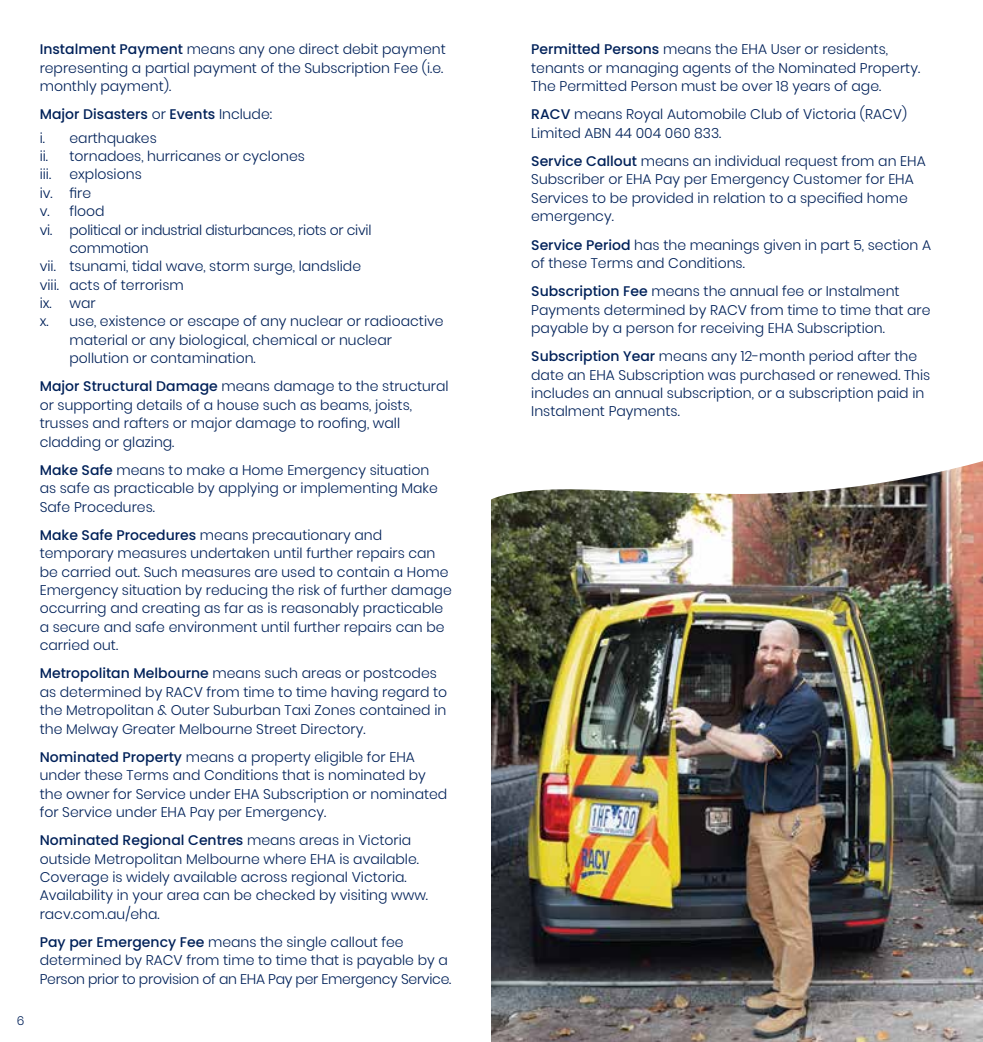
<style>
.page{position:relative;width:983px;height:1042px;background:#fff}
.page>*{position:absolute;margin:0;border:0;box-sizing:border-box;transform-origin:0 0}
.t1{font:300 14px/18.4px "Poppins";color:#002159}
.t2{font:300 14px "Poppins";letter-spacing:-.02em;color:#002159}
.t3{font:300 12.25px "Poppins";color:#002159}
.s1{font-weight:500}
</style>
<div class="page">
<img style="left:491px;top:510px;width:491px;height:532px">
<img style="left:491px;top:461px;width:491px;height:49px">
<p class="t3" style="left:17px;top:1013px;width:9px">6</p>
<p class="t1" style="left:40px;top:40px;width:407px"><span class="s1">Instalment Payment</span> means any one direct debit payment representing a partial payment of the Subscription Fee (i.e. monthly payment).</p>
<p class="t1" style="left:40px;top:103px;width:234px;line-height:23.3px"><span class="s1">Major Disasters</span> or <span class="s1">Events</span> Include: i. earthquakes</p>
<p class="t1" style="left:40px;top:147px;width:266px">ii. tornadoes, hurricanes or cyclones iii.</p>
<p class="t1" style="left:69px;top:165px;width:74px">explosions</p>
<p class="t1" style="left:40px;top:184px;width:53px">iv. fire</p>
<p class="t1" style="left:40px;top:202px;width:66px">v. flood</p>
<p class="t2" style="left:40px;top:221px;width:333px">vi. political or industrial disturbances, riots or civil</p>
<p class="t2" style="left:69px;top:240px;width:81px">commotion</p>
<p class="t1" style="left:40px;top:257px;width:323px">vii. tsunami, tidal wave, storm surge, landslide</p>
<p class="t1" style="left:40px;top:276px;width:145px">viii. acts of terrorism</p>
<p class="t1" style="left:40px;top:294px;width:57px">ix. war</p>
<p class="t1" style="left:40px;top:312px;width:405px">x. use, existence or escape of any nuclear or radioactive</p>
<p class="t1" style="left:69px;top:331px;width:324px">material or any biological, chemical or nuclear</p>
<p class="t1" style="left:69px;top:349px;width:188px">pollution or contamination.</p>
<p class="t1" style="left:40px;top:377px;width:410px"><span class="s1">Major Structural Damage</span> means damage to the structural or supporting details of a house such as beams, joists, trusses and rafters or major damage to roofing, wall cladding or glazing.</p>
<p class="t1" style="left:40px;top:461px;width:399px"><span class="s1">Make Safe</span> means to make a Home Emergency situation as safe as practicable by applying or implementing Make<br>Safe Procedures.</p>
<p class="t1" style="left:40px;top:526px;width:413px"><span class="s1">Make Safe Procedures</span> means precautionary and temporary measures undertaken until further repairs can be carried out. Such measures are used to contain a Home Emergency situation by reducing the risk of further damage occurring and creating as far as is reasonably practicable a secure and safe environment until further repairs can be carried out.</p>
<p class="t1" style="left:40px;top:664px;width:409px"><span class="s1">Metropolitan Melbourne</span> means such areas or postcodes as determined by RACV from time to time having regard to the Metropolitan &amp; Outer Suburban Taxi Zones contained in the Melway Greater Melbourne Street Directory.</p>
<p class="t1" style="left:40px;top:748px;width:409px"><span class="s1">Nominated Property</span> means a property eligible for EHA under these Terms and Conditions that is nominated by the owner for Service under EHA Subscription or nominated for Service under EHA Pay per Emergency.</p>
<p class="t1" style="left:40px;top:831px;width:390px"><span class="s1">Nominated Regional Centres</span> means areas in Victoria outside Metropolitan Melbourne where EHA is available.<br>Coverage is widely available across regional Victoria.<br>Availability in your area can be checked by visiting www. racv.com.au/eha.</p>
<p class="t1" style="left:40px;top:933px;width:413px"><span class="s1">Pay per Emergency Fee</span> means the single callout fee determined by RACV from time to time that is payable by a<br>Person prior to provision of an EHA Pay per Emergency Service.</p>
<p class="t1" style="left:531px;top:40px;width:390px"><span class="s1">Permitted Persons</span> means the EHA User or residents, tenants or managing agents of the Nominated Property.<br>The Permitted Person must be over 18 years of age.</p>
<p class="t1" style="left:531px;top:105px;width:377px"><span class="s1">RACV</span> means Royal Automobile Club of Victoria (RACV)<br>Limited ABN 44 004 060 833.</p>
<p class="t1" style="left:531px;top:152px;width:396px"><span class="s1">Service Callout</span> means an individual request from an EHA Subscriber or EHA Pay per Emergency Customer for EHA Services to be provided in relation to a specified home emergency.</p>
<p class="t1" style="left:531px;top:235px;width:401px"><span class="s1">Service Period</span> has the meanings given in part 5, section A of these Terms and Conditions.</p>
<p class="t1" style="left:531px;top:282px;width:400px"><span class="s1">Subscription Fee</span> means the annual fee or Instalment<br>Payments determined by RACV from time to time that are payable by a person for receiving EHA Subscription.</p>
<p class="t1" style="left:531px;top:347px;width:400px"><span class="s1">Subscription Year</span> means any 12-month period after the date an EHA Subscription was purchased or renewed. This includes an annual subscription, or a subscription paid in Instalment Payments.</p>
</div>
